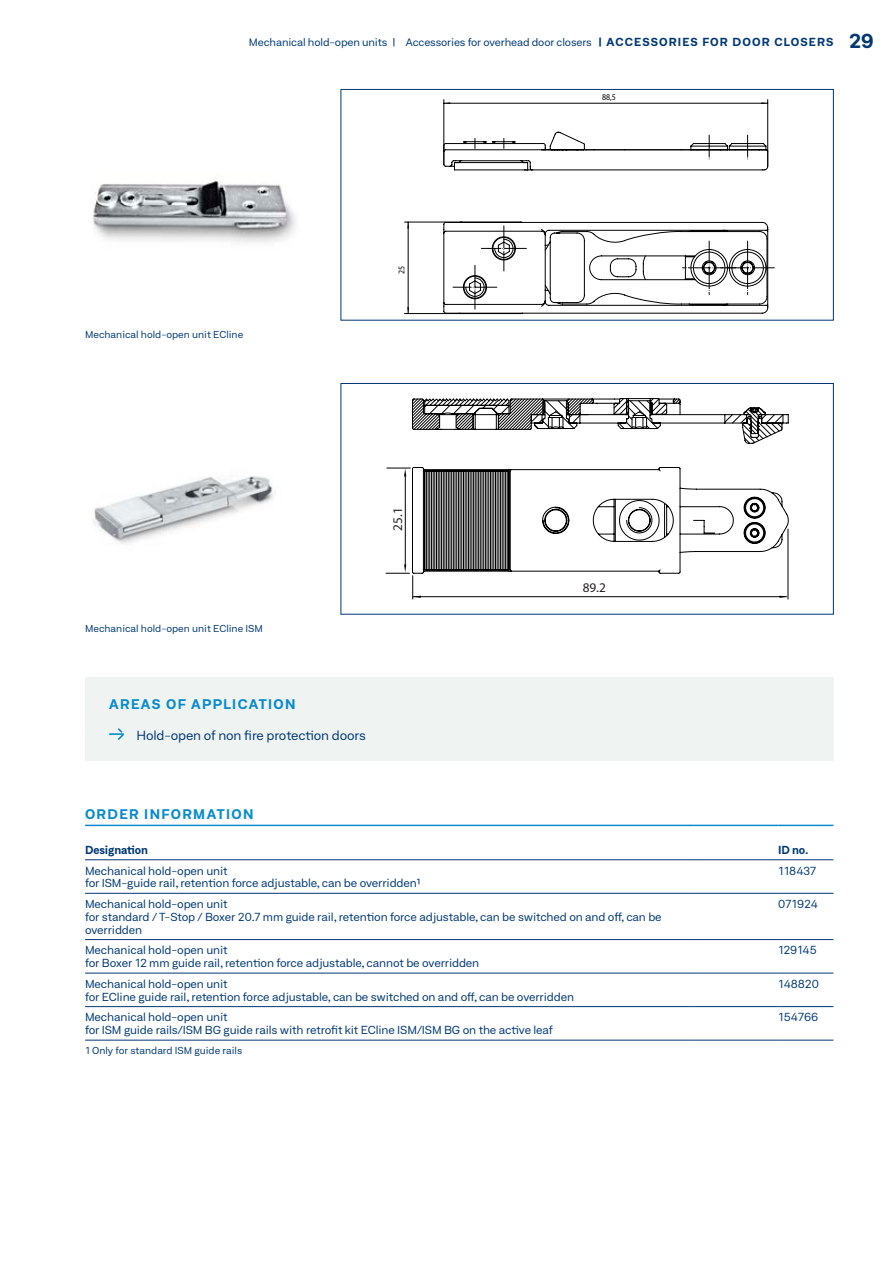
<style>
.page{position:relative;width:893px;height:1263px;background:#fff}
.page>*{position:absolute;margin:0;border:0;box-sizing:border-box;transform-origin:0 0}
.t1{font:700 expanded 13.5px "Neufile Grotesk";letter-spacing:.1em;color:#098bce}
.t2{font:13.2px "Myriad Pro";color:#231f20}
.t3{font:expanded 12.75px "Neufile Grotesk";letter-spacing:-.015em;color:#013874}
.t4{font:expanded 11.25px/12.8px "Neufile Grotesk";letter-spacing:-.01em;color:#013874}
.t5{font:700 11.25px "Neufile Grotesk";letter-spacing:-.01em;color:#013874}
.t6{font:expanded 10.5px "Neufile Grotesk";letter-spacing:-.01em;color:#013874}
.t7{font:expanded 9.75px "Neufile Grotesk";color:#013874}
.t8{font:8.85px "Myriad Pro";color:#000001;scale:.9 1}
.s1{font-weight:700;font-size:11.25px}
.s2{font-weight:700;font-size:19.5px}
</style>
<div class="page">
<hr style="left:85px;top:859px;width:608px;height:1px;background:#013874">
<hr style="left:85px;top:893px;width:608px;height:1px;background:#013874">
<hr style="left:85px;top:939px;width:608px;height:1px;background:#013874">
<hr style="left:85px;top:973px;width:608px;height:1px;background:#013874">
<hr style="left:85px;top:1006px;width:608px;height:1px;background:#013874">
<hr style="left:778px;top:973px;width:55px;height:1px;background:#013874">
<hr style="left:778px;top:1006px;width:55px;height:1px;background:#013874">
<hr style="left:693px;top:859px;width:85px;height:1px;background:#013874">
<hr style="left:778px;top:859px;width:55px;height:1px;background:#013874">
<hr style="left:693px;top:893px;width:85px;height:1px;background:#013874">
<hr style="left:778px;top:893px;width:55px;height:1px;background:#013874">
<hr style="left:693px;top:939px;width:85px;height:1px;background:#013874">
<hr style="left:778px;top:939px;width:55px;height:1px;background:#013874">
<hr style="left:693px;top:973px;width:85px;height:1px;background:#013874">
<hr style="left:693px;top:1006px;width:85px;height:1px;background:#013874">
<hr style="left:85px;top:825px;width:608px;height:1px;background:#098bce">
<hr style="left:693px;top:825px;width:85px;height:1px;background:#098bce">
<hr style="left:778px;top:825px;width:55px;height:1px;background:#098bce">
<hr style="left:85px;top:1040px;width:608px;height:1px;background:#013874">
<hr style="left:693px;top:1040px;width:85px;height:1px;background:#013874">
<hr style="left:778px;top:1040px;width:55px;height:1px;background:#013874">
<img style="left:93px;top:176px;width:203px;height:67px">
<svg style="left:404px;top:99px;width:371px;height:216px"></svg>
<div style="left:341px;top:89px;width:492px;height:231px;border:1px solid #013874"></div>
<img style="left:93px;top:476px;width:181px;height:68px">
<svg style="left:412px;top:398px;width:377px;height:46px"></svg>
<svg style="left:386px;top:467px;width:403px;height:132px"></svg>
<hr style="left:405px;top:474px;width:1px;height:91px;background:#000001">
<div style="left:341px;top:383px;width:492px;height:231px;border:1px solid #013874"></div>
<div style="left:85px;top:677px;width:748px;height:84px;background:#eff4f3"></div>
<svg style="left:109px;top:728px;width:15px;height:12px"></svg>
<p class="t6" style="left:249px;top:36px;width:626px">Mechanical hold-open units | Accessories for overhead door closers <span class="s1">| ACCESSORIES FOR DOOR CLOSERS</span> <span class="s2">29</span></p>
<p class="t7" style="left:85px;top:328px;width:160px">Mechanical hold-open unit ECline</p>
<p class="t8" style="left:396px;top:274px;width:11px;rotate:-90deg">25</p>
<p class="t2" style="left:389px;top:531px;width:25px;rotate:-90deg">25.1</p>
<p class="t7" style="left:85px;top:622px;width:179px">Mechanical hold-open unit ECline ISM</p>
<p class="t1" style="left:109px;top:695px;width:188px">AREAS OF APPLICATION</p>
<p class="t3" style="left:136px;top:727px;width:231px">Hold-open of non fire protection doors</p>
<p class="t8" style="left:602px;top:91px;width:17px">88,5</p>
<p class="t2" style="left:583px;top:579px;width:25px">89.2</p>
<p class="t1" style="left:85px;top:805px;width:170px">ORDER INFORMATION</p>
<p class="t5" style="left:85px;top:842px;width:65px">Designation</p>
<p class="t5" style="left:778px;top:842px;width:32px">ID no.</p>
<p class="t4" style="left:85px;top:864px;width:337px">Mechanical hold-open unit<br>for ISM-guide rail, retention force adjustable, can be overridden¹</p>
<p class="t4" style="left:778px;top:864px;width:40px">118437</p>
<p class="t4" style="left:85px;top:897px;width:578px">Mechanical hold-open unit<br>for standard / T-Stop / Boxer 20.7 mm guide rail, retention force adjustable, can be switched on and off, can be overridden</p>
<p class="t4" style="left:778px;top:897px;width:41px">071924</p>
<p class="t4" style="left:85px;top:944px;width:396px">Mechanical hold-open unit<br>for Boxer 12 mm guide rail, retention force adjustable, cannot be overridden</p>
<p class="t4" style="left:778px;top:944px;width:40px">129145</p>
<p class="t4" style="left:85px;top:977px;width:490px">Mechanical hold-open unit<br>for ECline guide rail, retention force adjustable, can be switched on and off, can be overridden</p>
<p class="t4" style="left:778px;top:977px;width:42px">148820</p>
<p class="t4" style="left:85px;top:1011px;width:469px">Mechanical hold-open unit<br>for ISM guide rails/ISM BG guide rails with retrofit kit ECline ISM/ISM BG on the active leaf</p>
<p class="t4" style="left:778px;top:1011px;width:42px">154766</p>
<p class="t7" style="left:85px;top:1045px;width:159px">1 Only for standard ISM guide rails</p>
</div>
